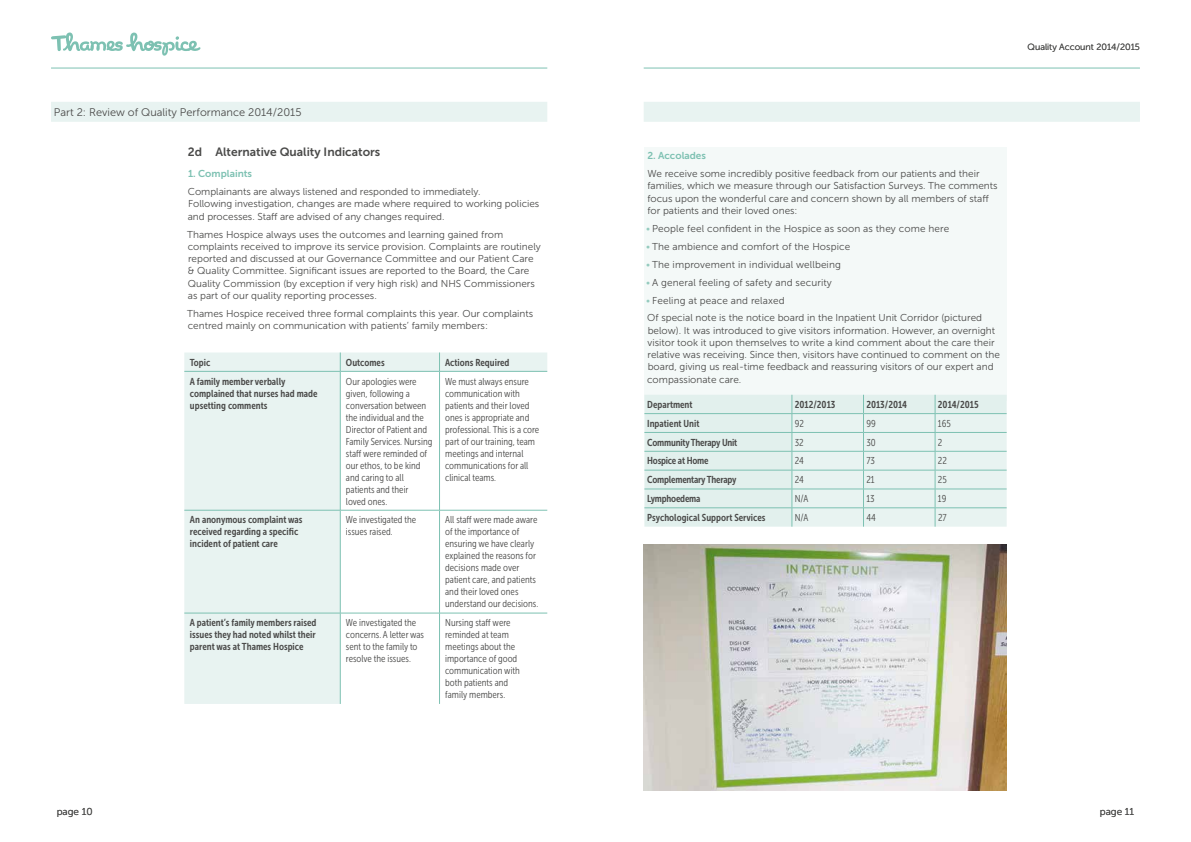
<style>
.page{position:relative;width:1191px;height:842px;background:#fff}
.page>*{position:absolute;margin:0;border:0;box-sizing:border-box;transform-origin:0 0}
.t1{font:12px "Museo Sans 700";color:#4a4a49}
.t2{font:11px "Museo Sans 300";color:#4a4a49}
.t3{font:10px/12.2px "Museo Sans 300";color:#4a4a49}
.t4{font:10px/12px "Museo Sans Cond 300";color:#4a4a49}
.t5{font:10px/12px "Museo Sans Cond 700";color:#4a4a49}
.t6{font:10px "Museo Sans Cond 700";letter-spacing:-.02em;color:#4a4a49}
.t7{font:10px "Museo Sans 700";color:#7dc1b2}
.t8{font:9px "Museo Sans 300";color:#4a4a49}
.s1{color:#94cabe}
</style>
<div class="page">
<div style="left:643px;top:147px;width:363px;height:253px;background:#f4f9f8"></div>
<svg style="left:184px;top:352px;width:363px;height:352px"></svg>
<svg style="left:340px;top:352px;width:1px;height:19px"></svg>
<svg style="left:439px;top:352px;width:1px;height:19px"></svg>
<hr style="left:184px;top:371px;width:156px;height:1px;background:#7dc1b2">
<hr style="left:340px;top:371px;width:99px;height:1px;background:#7dc1b2">
<hr style="left:340px;top:372px;width:1px;height:138px;background:#7dc1b2">
<hr style="left:439px;top:371px;width:108px;height:1px;background:#7dc1b2">
<hr style="left:439px;top:372px;width:1px;height:138px;background:#7dc1b2">
<hr style="left:184px;top:510px;width:156px;height:1px;background:#7dc1b2">
<hr style="left:340px;top:510px;width:99px;height:1px;background:#7dc1b2">
<hr style="left:340px;top:510px;width:1px;height:103px;background:#7dc1b2">
<hr style="left:439px;top:510px;width:108px;height:1px;background:#7dc1b2">
<hr style="left:439px;top:510px;width:1px;height:103px;background:#7dc1b2">
<hr style="left:184px;top:613px;width:156px;height:1px;background:#7dc1b2">
<hr style="left:340px;top:613px;width:99px;height:1px;background:#7dc1b2">
<hr style="left:340px;top:613px;width:1px;height:91px;background:#7dc1b2">
<hr style="left:439px;top:613px;width:108px;height:1px;background:#7dc1b2">
<hr style="left:439px;top:613px;width:1px;height:91px;background:#7dc1b2">
<div style="left:644px;top:395px;width:147px;height:132px;background:#e2f0ed"></div>
<hr style="left:644px;top:432px;width:148px;height:1px;background:#7dc1b2">
<hr style="left:644px;top:451px;width:148px;height:1px;background:#7dc1b2">
<hr style="left:644px;top:470px;width:148px;height:1px;background:#7dc1b2">
<hr style="left:644px;top:489px;width:148px;height:1px;background:#7dc1b2">
<hr style="left:644px;top:508px;width:148px;height:1px;background:#7dc1b2">
<svg style="left:791px;top:395px;width:215px;height:132px"></svg>
<hr style="left:644px;top:413px;width:148px;height:1px;background:#7dc1b2">
<hr style="left:792px;top:413px;width:71px;height:1px;background:#7dc1b2">
<hr style="left:863px;top:413px;width:72px;height:1px;background:#7dc1b2">
<hr style="left:935px;top:413px;width:71px;height:1px;background:#7dc1b2">
<div style="left:51px;top:102px;width:496px;height:20px;background:#e8f3f1"></div>
<div style="left:643px;top:102px;width:497px;height:20px;background:#e8f3f1"></div>
<hr style="left:51px;top:68px;width:496px;height:1px;background:#7dc1b2">
<svg style="left:51px;top:32px;width:149px;height:24px"></svg>
<hr style="left:643px;top:68px;width:497px;height:1px;background:#7dc1b2">
<img style="left:643px;top:544px;width:363px;height:247px">
<p class="t2" style="left:54px;top:106px;width:249px">Part 2: Review of Quality Performance 2014/2015</p>
<p class="t1" style="left:188px;top:146px;width:194px">2d Alternative Quality Indicators</p>
<p class="t7" style="left:188px;top:168px;width:66px">1. Complaints</p>
<p class="t3" style="left:188px;top:186px;width:353px">Complainants are always listened and responded to immediately.<br>Following investigation, changes are made where required to working policies and processes. Staff are advised of any changes required.</p>
<p class="t3" style="left:187px;top:228px;width:355px">Thames Hospice always uses the outcomes and learning gained from complaints received to improve its service provision. Complaints are routinely reported and discussed at our Governance Committee and our Patient Care &amp; Quality Committee. Significant issues are reported to the Board, the Care Quality Commission (by exception if very high risk) and NHS Commissioners as part of our quality reporting processes.</p>
<p class="t3" style="left:187px;top:307px;width:347px">Thames Hospice received three formal complaints this year. Our complaints centred mainly on communication with patients’ family members:</p>
<p class="t5" style="left:190px;top:356px;width:22px">Topic</p>
<p class="t5" style="left:346px;top:356px;width:40px">Outcomes</p>
<p class="t5" style="left:445px;top:356px;width:66px">Actions Required</p>
<p class="t5" style="left:190px;top:375px;width:129px">A family member verbally complained that nurses had made upsetting comments</p>
<p class="t4" style="left:346px;top:375px;width:88px">Our apologies were given, following a conversation between the individual and the<br>Director of Patient and<br>Family Services. Nursing staff were reminded of our ethos, to be kind and caring to all patients and their<br>loved ones.</p>
<p class="t4" style="left:445px;top:375px;width:96px">We must always ensure communication with patients and their loved ones is appropriate and professional. This is a core part of our training, team meetings and internal communications for all clinical teams.</p>
<p class="t5" style="left:190px;top:514px;width:114px">An anonymous complaint was received regarding a specific incident of patient care</p>
<p class="t4" style="left:346px;top:514px;width:72px">We investigated the issues raised.</p>
<p class="t4" style="left:445px;top:514px;width:94px">All staff were made aware of the importance of ensuring we have clearly explained the reasons for decisions made over patient care, and patients and their loved ones understand our decisions.</p>
<p class="t5" style="left:190px;top:617px;width:128px;text-align:justify">A patient’s family members raised issues they had noted whilst their parent was at Thames Hospice</p>
<p class="t4" style="left:346px;top:617px;width:80px">We investigated the concerns. A letter was sent to the family to resolve the issues.</p>
<p class="t4" style="left:445px;top:617px;width:76px">Nursing staff were reminded at team meetings about the importance of good communication with both patients and family members.</p>
<p class="t8" style="left:1027px;top:42px;width:114px">Quality Account 2014/2015</p>
<p class="t7" style="left:647px;top:150px;width:60px">2. Accolades</p>
<p class="t3" style="left:647px;top:168px;width:352px">We receive some incredibly positive feedback from our patients and their families, which we measure through our Satisfaction Surveys. The comments focus upon the wonderful care and concern shown by all members of staff for patients and their loved ones:</p>
<p class="t3" style="left:646px;top:222px;width:304px"><span class="s1">•</span> People feel confident in the Hospice as soon as they come here</p>
<p class="t3" style="left:646px;top:240px;width:205px"><span class="s1">•</span> The ambience and comfort of the Hospice</p>
<p class="t3" style="left:646px;top:258px;width:196px"><span class="s1">•</span> The improvement in individual wellbeing</p>
<p class="t3" style="left:646px;top:276px;width:187px"><span class="s1">•</span> A general feeling of safety and security</p>
<p class="t3" style="left:646px;top:291px;width:337px;line-height:17.9px"><span class="s1">•</span> Feeling at peace and relaxed<br>Of special note is the notice board in the Inpatient Unit Corridor (pictured</p>
<p class="t3" style="left:647px;top:324px;width:354px">below). It was introduced to give visitors information. However, an overnight visitor took it upon themselves to write a kind comment about the care their relative was receiving. Since then, visitors have continued to comment on the board, giving us real-time feedback and reassuring visitors of our expert and compassionate care.</p>
<p class="t5" style="left:647px;top:398px;width:47px">Department</p>
<p class="t5" style="left:794px;top:398px;width:42px">2012/2013</p>
<p class="t5" style="left:866px;top:398px;width:42px">2013/2014</p>
<p class="t5" style="left:938px;top:398px;width:42px">2014/2015</p>
<p class="t5" style="left:647px;top:417px;width:54px">Inpatient Unit</p>
<p class="t4" style="left:794px;top:417px;width:11px">92</p>
<p class="t4" style="left:866px;top:417px;width:11px">99</p>
<p class="t4" style="left:938px;top:417px;width:14px">165</p>
<p class="t6" style="left:647px;top:437px;width:92px">Community Therapy Unit</p>
<p class="t4" style="left:794px;top:436px;width:10px">32</p>
<p class="t4" style="left:866px;top:436px;width:11px">30</p>
<p class="t4" style="left:938px;top:436px;width:6px">2</p>
<p class="t6" style="left:647px;top:455px;width:63px">Hospice at Home</p>
<p class="t4" style="left:794px;top:455px;width:11px">24</p>
<p class="t4" style="left:866px;top:455px;width:10px">73</p>
<p class="t4" style="left:938px;top:455px;width:11px">22</p>
<p class="t6" style="left:647px;top:474px;width:91px">Complementary Therapy</p>
<p class="t4" style="left:795px;top:474px;width:11px">24</p>
<p class="t4" style="left:866px;top:474px;width:10px">21</p>
<p class="t4" style="left:938px;top:474px;width:10px">25</p>
<p class="t6" style="left:647px;top:493px;width:55px">Lymphoedema</p>
<p class="t4" style="left:795px;top:493px;width:15px">N/A</p>
<p class="t4" style="left:866px;top:493px;width:10px">13</p>
<p class="t4" style="left:938px;top:493px;width:10px">19</p>
<p class="t5" style="left:647px;top:511px;width:120px">Psychological Support Services</p>
<p class="t4" style="left:795px;top:512px;width:15px">N/A</p>
<p class="t4" style="left:866px;top:512px;width:11px">44</p>
<p class="t4" style="left:938px;top:512px;width:10px">27</p>
<p class="t3" style="left:57px;top:806px;width:38px">page 10</p>
<p class="t3" style="left:1099px;top:806px;width:36px">page 11</p>
</div>
